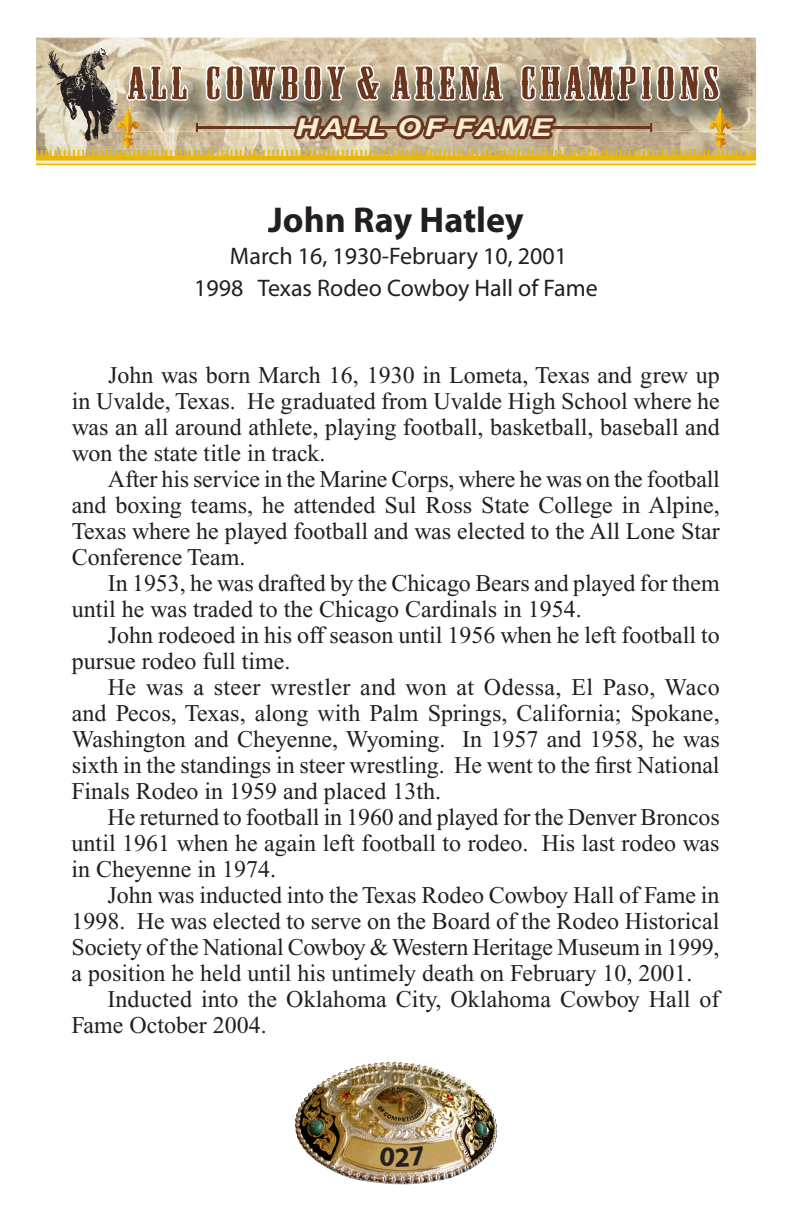
<style>
.page{position:relative;width:792px;height:1224px;background:#fff}
.page>*{position:absolute;margin:0;border:0;box-sizing:border-box;transform-origin:0 0}
.t1{font:43px "Mesquite";letter-spacing:.08em;color:#6a371e;scale:1.49 1}
.t2{font:700 36px "Myriad Pro";color:#231f20}
.t3{font:italic 700 24.8px "Helvetica Neue";letter-spacing:.13em;color:#f7eed5;scale:1.22 1}
.t4{font:24px/26px "Times New Roman";color:#231f20;text-align:justify}
.t5{font:24px/32px "Myriad Pro";color:#231f20;text-align:center}
</style>
<div class="page">
<svg style="left:36px;top:37px;width:720px;height:129px;background:#c6b593"></svg>
<img style="left:47px;top:48px;width:70px;height:93px">
<img style="left:294px;top:1062px;width:197px;height:123px">
<svg style="left:380px;top:1146px;width:45px;height:21px"></svg>
<h1 class="t1" style="left:128px;top:61px;width:398px">ALL COWBOY&amp; ARENA CHAMPIONS</h1>
<p class="t3" style="left:297px;top:112px;width:211px">HALL OF FAME</p>
<h2 class="t2" style="left:268px;top:197px;width:257px">John Ray Hatley</h2>
<p class="t5" style="left:194px;top:240px;width:405px">March 16, 1930-February 10, 2001<br>1998 Texas Rodeo Cowboy Hall of Fame</p>
<p class="t4" style="left:72px;top:362px;width:650px;text-indent:36px">John was born March 16, 1930 in Lometa, Texas and grew up in Uvalde, Texas. He graduated from Uvalde High School where he was an all around athlete, playing football, basketball, baseball and won the state title in track.</p>
<p class="t4" style="left:72px;top:466px;width:650px;text-indent:36px">After his service in the Marine Corps, where he was on the football and boxing teams, he attended Sul Ross State College in Alpine, Texas where he played football and was elected to the All Lone Star Conference Team.</p>
<p class="t4" style="left:72px;top:570px;width:649px;text-indent:36px">In 1953, he was drafted by the Chicago Bears and played for them until he was traded to the Chicago Cardinals in 1954.</p>
<p class="t4" style="left:72px;top:622px;width:649px;text-indent:36px">John rodeoed in his off season until 1956 when he left football to pursue rodeo full time.</p>
<p class="t4" style="left:72px;top:674px;width:650px;text-indent:36px">He was a steer wrestler and won at Odessa, El Paso, Waco and Pecos, Texas, along with Palm Springs, California; Spokane, Washington and Cheyenne, Wyoming. In 1957 and 1958, he was sixth in the standings in steer wrestling. He went to the first National Finals Rodeo in 1959 and placed 13th.</p>
<p class="t4" style="left:72px;top:804px;width:650px;text-indent:36px">He returned to football in 1960 and played for the Denver Broncos until 1961 when he again left football to rodeo. His last rodeo was in Cheyenne in 1974.</p>
<p class="t4" style="left:72px;top:882px;width:650px;text-indent:36px">John was inducted into theTexas Rodeo Cowboy Hall of Fame in 1998. He was elected to serve on the Board of the Rodeo Historical Society of the National Cowboy &amp;Western Heritage Museum in 1999, a position he held until his untimely death on February 10, 2001.</p>
<p class="t4" style="left:72px;top:986px;width:650px;text-indent:36px">Inducted into the Oklahoma City, Oklahoma Cowboy Hall of<br>Fame October 2004.</p>
</div>
